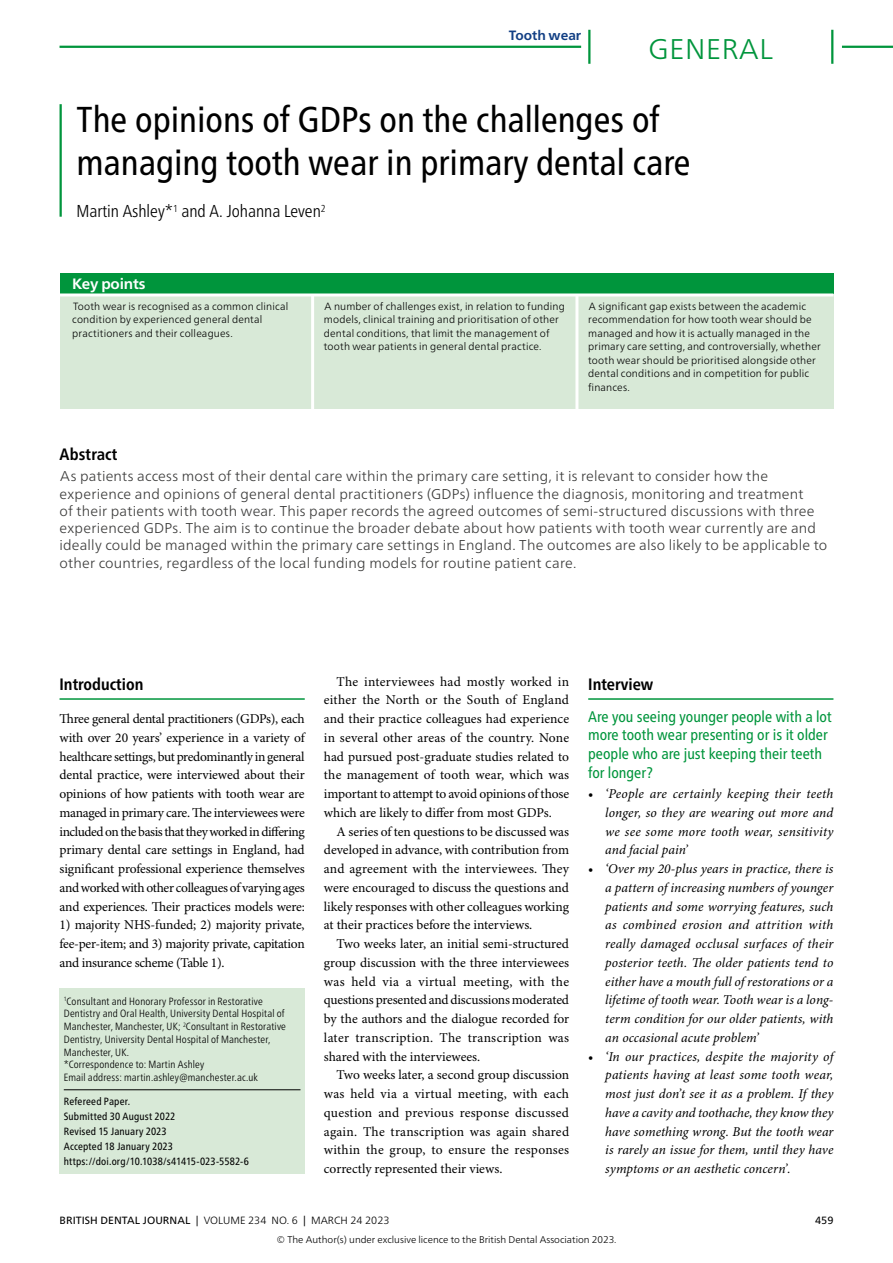
<style>
.page{position:relative;width:893px;height:1263px;background:#fff}
.page>*{position:absolute;margin:0;border:0;box-sizing:border-box;transform-origin:0 0}
.Title_3_Cnd_24pt{font:condensed 36px/43.2px "Frutiger Neue LT Pro";color:#000}
.t1{font:28.5px "Frutiger Neue LT Pro Light 2";letter-spacing:.025em;color:#00953c}
.Author_1{font:300 condensed 17.25px "Frutiger Neue LT Pro";color:#000}
.SectionHeading_1_MSS{font:700 condensed 16.5px "Frutiger Neue LT Pro";color:#000}
.Abstract_Heading_MSS{font:700 condensed 16.5px "Frutiger Neue LT Pro";letter-spacing:.01em;color:#000}
.SectionHeading_2_MSS{font:condensed 15.3px/18.8px "Frutiger Neue LT Pro";color:#00953c}
.Key_Points_Heading_x{font:700 15px "Frutiger Neue LT Pro";letter-spacing:-.01em;color:#fff}
.t2{font:14.25px/17.2px "Frutiger Neue LT Pro Light 2";letter-spacing:.015em;color:#3a3a39}
.Para_9pt_justified{font:13.5px/18.8px "Minion Pro";color:#000;text-align:justify}
.t3{font:italic 13.5px/18.8px "Minion Pro";letter-spacing:.005em;color:#000;text-align:justify}
.Para_9pt_justified_1{font:13.5px/18.8px "Minion Pro";letter-spacing:-.02em;color:#000;text-align:justify}
.NoXML_MSS_page_tag_t{font:700 13.5px "Frutiger Neue LT Pro";color:#123f84}
.t4{font:10.5px/13.5px "Frutiger Neue LT Pro Light 2";letter-spacing:.015em;color:#000}
.NoXML_Biography_MSS{font:300 condensed 10.5px/12.8px "Frutiger Neue LT Pro";letter-spacing:.015em;color:#000}
.NoXML_article_detail{font:condensed 10.5px "Frutiger Neue LT Pro";letter-spacing:.015em;color:#000}
.t5{font:10.5px "Frutiger Neue LT Pro";color:#000}
.t6{font:9.75px "Frutiger Neue LT Pro Light 2";color:#000}
.s1{font-family:"Frutiger Neue LT Pro";font-weight:300}
.s2{font-style:normal}
.s3{font-family:"Frutiger Neue LT Pro"}
</style>
<div class="page">
<div style="left:60px;top:273px;width:773px;height:135px;background:#d8e9d7"></div>
<hr style="left:60px;top:104px;width:2px;height:113px;background:#00953c">
<hr style="left:60px;top:698px;width:245px;height:2px;background:#00953c">
<hr style="left:588px;top:698px;width:245px;height:2px;background:#00953c">
<div style="left:60px;top:273px;width:773px;height:20px;background:#00953c"></div>
<hr style="left:60px;top:293px;width:773px;height:3px;background:#fff">
<div style="left:60px;top:988px;width:245px;height:185px;background:#d8e9d7"></div>
<hr style="left:64px;top:1089px;width:236px;height:1px;background:#000">
<hr style="left:311px;top:295px;width:3px;height:116px;background:#fff">
<hr style="left:575px;top:295px;width:3px;height:116px;background:#fff">
<hr style="left:60px;top:46px;width:521px;height:2px;background:#00953c">
<hr style="left:842px;top:46px;width:51px;height:2px;background:#00953c">
<hr style="left:588px;top:30px;width:2px;height:34px;background:#00953c">
<hr style="left:831px;top:30px;width:2px;height:34px;background:#00953c">
<p class="NoXML_MSS_page_tag_t" style="left:509px;top:27px;width:74px">Tooth wear</p>
<h2 class="t1" style="left:648px;top:32px;width:126px">GENERAL</h2>
<p class="Title_3_Cnd_24pt" style="left:77px;top:98px;width:615px">The opinions of GDPs on the challenges of managing tooth wear in primary dental care</p>
<p class="Author_1" style="left:77px;top:201px;width:251px">Martin Ashley*<sup>1</sup> and A. Johanna Leven<sup>2</sup></p>
<p class="Key_Points_Heading_x" style="left:72px;top:275px;width:75px">Key points</p>
<p class="t4" style="left:72px;top:300px;width:217px">Tooth wear is recognised as a common clinical condition by experienced general dental practitioners and their colleagues.</p>
<p class="t4" style="left:324px;top:300px;width:242px">A number of challenges exist, in relation to funding models, clinical training and prioritisation of other dental conditions, that limit the management of tooth wear patients in general dental practice.</p>
<p class="t4" style="left:588px;top:300px;width:234px"><span class="s1">A significant gap exists between the academic </span>recommendation for how tooth wear should be managed and how it is actually managed in the primary care setting, and controversially, whether tooth wear should be prioritised alongside other dental conditions and in competition for public <span class="s1">finances.</span></p>
<p class="Abstract_Heading_MSS" style="left:60px;top:444px;width:59px">Abstract</p>
<p class="t2" style="left:60px;top:468px;width:769px">As patients access most of their dental care within the primary care setting, it is relevant to consider how the <span class="s1">experience and opinions of general dental practitioners (GDPs) influence the diagnosis, monitoring and treatment<br></span>of their patients with tooth wear. This paper records the agreed outcomes of semi-structured discussions with three experienced GDPs. The aim is to continue the broader debate about how patients with tooth wear currently are and ideally could be managed within the primary care settings in England. The outcomes are also likely to be applicable to other countries, regardless of the local funding models for routine patient care.</p>
<p class="SectionHeading_1_MSS" style="left:60px;top:674px;width:85px">Introduction</p>
<p class="Para_9pt_justified_1" style="left:60px;top:710px;width:247px">Three general dental practitioners (GDPs), each with over 20 years’ experience in a variety of healthcare settings, but predominantly in general dental practice, were interviewed about their opinions of how patients with tooth wear are managed in primary care. The interviewees were included on the basis that they worked in differing primary dental care settings in England, had significant professional experience themselves and worked with other colleagues of varying ages and experiences. Their practices models were:</p>
<p class="Para_9pt_justified_1" style="left:60px;top:916px;width:247px">1) majority NHS-funded; 2) majority private, fee-per-item; and 3) majority private, capitation and insurance scheme (Table 1).</p>
<p class="NoXML_Biography_MSS" style="left:64px;top:994px;width:224px"><sup>1</sup>Consultant and Honorary Professor in Restorative Dentistry and Oral Health, University Dental Hospital of Manchester, Manchester, UK; <sup>2</sup>Consultant in Restorative Dentistry, University Dental Hospital of Manchester, Manchester, UK.<br>*Correspondence to: Martin Ashley<br>Email address: martin.ashley@manchester.ac.uk</p>
<p class="NoXML_article_detail" style="left:64px;top:1095px;width:68px">Refereed Paper.</p>
<p class="NoXML_article_detail" style="left:64px;top:1110px;width:113px">Submitted 30 August 2022</p>
<p class="NoXML_article_detail" style="left:64px;top:1125px;width:104px">Revised 15 January 2023</p>
<p class="NoXML_article_detail" style="left:64px;top:1140px;width:111px">Accepted 18 January 2023</p>
<p class="NoXML_article_detail" style="left:64px;top:1155px;width:187px">https://doi.org/10.1038/s41415-023-5582-6</p>
<p class="Para_9pt_justified" style="left:324px;top:672px;width:247px;text-indent:13px">The interviewees had mostly worked in either the North or the South of England and their practice colleagues had experience in several other areas of the country. None had pursued post-graduate studies related to the management of tooth wear, which was important to attempt to avoid opinions of those which are likely to differ from most GDPs.</p>
<p class="Para_9pt_justified" style="left:324px;top:822px;width:247px;text-indent:13px">A series of ten questions to be discussed was developed in advance, with contribution from and agreement with the interviewees. They were encouraged to discuss the questions and likely responses with other colleagues working at their practices before the interviews.</p>
<p class="Para_9pt_justified" style="left:324px;top:935px;width:247px;text-indent:13px">Two weeks later, an initial semi-structured group discussion with the three interviewees was held via a virtual meeting, with the questions presented and discussions moderated by the authors and the dialogue recorded for later transcription. The transcription was shared with the interviewees.</p>
<p class="Para_9pt_justified" style="left:324px;top:1066px;width:247px;text-indent:13px">Two weeks later, a second group discussion was held via a virtual meeting, with each question and previous response discussed again. The transcription was again shared within the group, to ensure the responses correctly represented their views.</p>
<p class="SectionHeading_1_MSS" style="left:588px;top:674px;width:67px">Interview</p>
<p class="SectionHeading_2_MSS" style="left:588px;top:707px;width:245px">Are you seeing younger people with a lot more tooth wear presenting or is it older people who are just keeping their teeth for longer?</p>
<p class="t3" style="left:605px;top:785px;width:230px;text-indent:-17px"><span class="s2">•</span> ‘People are certainly keeping their teeth longer, so they are wearing out more and we see some more tooth wear, sensitivity and facial pain’</p>
<p class="t3" style="left:605px;top:860px;width:230px;text-indent:-17px"><span class="s2">•</span> ‘Over my 20-plus years in practice, there is a pattern of increasing numbers of younger patients and some worrying features, such as combined erosion and attrition with really damaged occlusal surfaces of their posterior teeth. The older patients tend to either have a mouth full of restorations or a lifetime of tooth wear. Tooth wear is a long&shy;term condition for our older patients, with an occasional acute problem’</p>
<p class="t3" style="left:605px;top:1047px;width:230px;text-indent:-17px"><span class="s2">•</span> ‘In our practices, despite the majority of patients having at least some tooth wear, most just don’t see it as a problem. If they have a cavity and toothache, they know they have something wrong. But the tooth wear is rarely an issue for them, until they have symptoms or an aesthetic concern’.</p>
<p class="t4" style="left:60px;top:1214px;width:331px"><span class="s3">BRITISH DENTAL JOURNAL |</span> VOLUME 234 NO. 6 <span class="s3">|</span> March 24 2023</p>
<p class="t5" style="left:815px;top:1214px;width:20px">459</p>
<p class="t6" style="left:276px;top:1234px;width:342px">© The Author(s) under exclusive licence to the British Dental Association 2023.</p>
</div>
